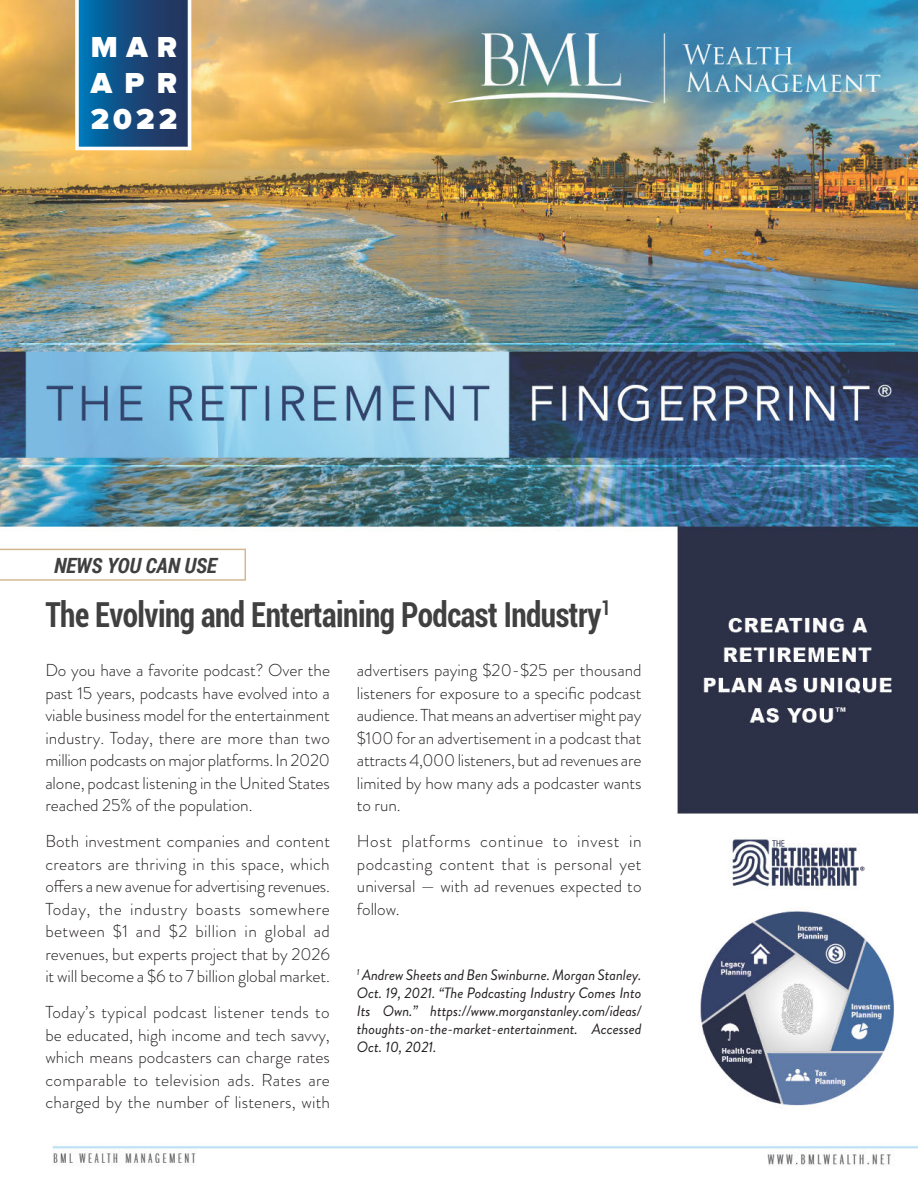
<style>
.page{position:relative;width:918px;height:1188px;background:#fff}
.page>*{position:absolute;margin:0;border:0;box-sizing:border-box;transform-origin:0 0}
.t1{font:700 condensed 34.5px "Roboto";letter-spacing:-.015em;color:#404040;scale:.9 1}
.t2{font:900 30px "Proxima Nova";letter-spacing:.295em;color:#fff}
.t3{font:italic 700 21px "Roboto Condensed";color:#404040}
.Body{font:300 17.25px/22.5px "Brandon Grotesque";letter-spacing:-.005em;color:#231f20;text-align:justify}
.Body-2{font:italic 15px/18px "Brandon Grotesque";letter-spacing:-.005em;color:#231f20;text-align:justify}
</style>
<div class="page">
<img style="left:0;top:0;width:918px;height:1166px">
<svg style="left:0;top:549px;width:246px;height:32px"></svg>
<p class="t2" style="left:91px;top:34px;width:88px">MAR</p>
<p class="t2" style="left:91px;top:70px;width:88px">APR</p>
<p class="t2" style="left:91px;top:106px;width:88px">2022</p>
<p class="t3" style="left:54px;top:551px;width:164px">NEWS YOU CAN USE</p>
<p class="t1" style="left:45px;top:590px;width:630px">The Evolving and Entertaining Podcast Industry<sup>1</sup></p>
<p class="Body" style="left:45px;top:659px;width:286px">Do you have a favorite podcast? Over the past 15 years, podcasts have evolved into a viable business model for the entertainment industry. Today, there are more than two million podcasts on major platforms. In 2020 alone, podcast listening in the United States reached 25% of the population.</p>
<p class="Body" style="left:45px;top:830px;width:286px">Both investment companies and content creators are thriving in this space, which offers a new avenue for advertising revenues.<br>Today, the industry boasts somewhere between $1 and $2 billion in global ad revenues, but experts project that by 2026 it will become a $6 to 7 billion global market.</p>
<p class="Body" style="left:45px;top:1001px;width:286px">Today’s typical podcast listener tends to be educated, high income and tech savvy, which means podcasters can charge rates comparable to television ads. Rates are charged by the number of listeners, with</p>
<p class="Body" style="left:357px;top:659px;width:286px">advertisers paying $20-$25 per thousand listeners for exposure to a specific podcast audience. That means an advertiser might pay $100 for an advertisement in a podcast that attracts 4,000 listeners, but ad revenues are limited by how many ads a podcaster wants to run.</p>
<p class="Body" style="left:357px;top:830px;width:286px">Host platforms continue to invest in podcasting content that is personal yet universal — with ad revenues expected to follow.</p>
<p class="Body-2" style="left:357px;top:966px;width:286px"><sup>1</sup> Andrew Sheets and Ben Swinburne. Morgan Stanley.<br>Oct. 19, 2021. “The Podcasting Industry Comes Into Its Own.” https://www.morganstanley.com/ideas/ thoughts-on-the-market-entertainment. Accessed Oct. 10, 2021.</p>
</div>
